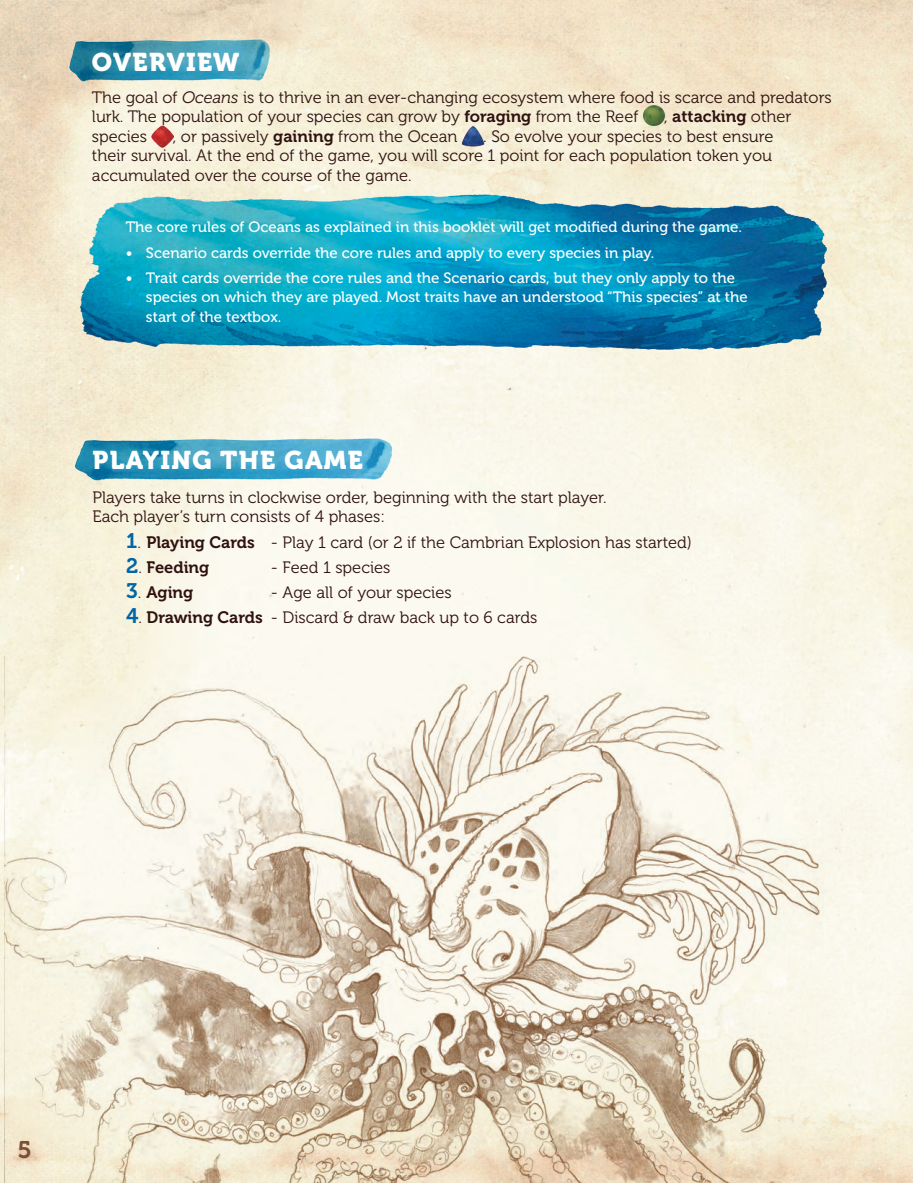
<style>
.page{position:relative;width:913px;height:1183px;background:#fff}
.page>*{position:absolute;margin:0;border:0;box-sizing:border-box;transform-origin:0 0}
.t1{font:25.5px "Museo 900";letter-spacing:.05em;color:#fff}
.Body_1{font:24px "Museo 700";color:#7a5137}
.Body_1-2{font:16.5px/19.5px "Museo 300";color:#2f1110}
.bullets_2{font:16.5px "Museo 300";color:#2f1110}
.bullets_2-2{font:16.5px "Museo 700";color:#2f1110}
.Body_1-3{font:16.5px "Museo 700";color:#2f1110}
.bullets_2-3{font:15px/19.5px "Museo 500";color:#fff}
.Body_1-4{font:15px "Museo 500";color:#fff}
.s1{font-style:italic}
.s2{font-family:"Museo 700"}
.s3{font-family:"Museo 300"}
.s4{font-family:"Museo 700";font-size:21px;color:#0166a5}
.s5{font-size:21px;color:#0166a5}
</style>
<div class="page">
<img style="left:72px;top:193px;width:762px;height:157px">
<img style="left:60px;top:32px;width:222px;height:55px">
<img style="left:60px;top:431px;width:353px;height:55px">
<img style="left:643px;top:105px;width:22px;height:22px">
<img style="left:152px;top:126px;width:22px;height:22px">
<img style="left:462px;top:126px;width:22px;height:22px">
<img style="left:4px;top:656px;width:820px;height:527px">
<p class="t1" style="left:92px;top:47px;width:149px">OVERVIEW</p>
<p class="Body_1-2" style="left:92px;top:88px;width:741px">The goal of <span class="s1">Oceans</span> is to thrive in an ever-changing ecosystem where food is scarce and predators lurk. The population of your species can grow by <span class="s2">foraging</span> from the Reef</p>
<p class="Body_1-3" style="left:664px;top:107px;width:129px"><span class="s3">,</span> attacking <span class="s3">other</span></p>
<p class="Body_1-2" style="left:92px;top:127px;width:683px;text-align:justify;text-indent:391px">. So evolve your species to best ensure their survival. At the end of the game, you will score 1 point for each population token you accumulated over the course of the game.</p>
<p class="Body_1-4" style="left:126px;top:218px;width:618px">The core rules of Oceans as explained in this booklet will get modified during the game.</p>
<p class="bullets_2-3" style="left:126px;top:243px;width:530px">• Scenario cards override the core rules and apply to every species in play.</p>
<p class="bullets_2-3" style="left:146px;top:268px;width:603px;text-indent:-20px">• Trait cards override the core rules and the Scenario cards, but they only apply to the species on which they are played. Most traits have an understood “This species” at the start of the textbox.</p>
<p class="Body_1-2" style="left:92px;top:127px;width:57px">species</p>
<p class="Body_1-2" style="left:173px;top:127px;width:286px">, or passively <span class="s2">gaining</span> from the Ocean</p>
<p class="t1" style="left:92px;top:446px;width:272px">PLAYING THE GAME</p>
<p class="Body_1-2" style="left:92px;top:488px;width:516px">Players take turns in clockwise order, beginning with the start player.<br>Each player’s turn consists of 4 phases:</p>
<p class="bullets_2" style="left:126px;top:534px;width:567px"><span class="s4">1</span>. <span class="s2">Playing Cards</span> - Play 1 card (or 2 if the Cambrian Explosion has started)</p>
<p class="bullets_2-2" style="left:126px;top:558px;width:85px"><span class="s5">2</span><span class="s3">.</span> Feeding</p>
<p class="bullets_2" style="left:271px;top:559px;width:121px">- Feed 1 species</p>
<p class="bullets_2-2" style="left:126px;top:583px;width:69px"><span class="s5">3</span><span class="s3">.</span> Aging</p>
<p class="bullets_2" style="left:271px;top:584px;width:182px">- Age all of your species</p>
<p class="bullets_2" style="left:126px;top:608px;width:413px"><span class="s4">4</span>. <span class="s2">Drawing Cards</span> - Discard &amp; draw back up to 6 cards</p>
<p class="Body_1" style="left:17px;top:1136px;width:16px">5</p>
</div>
